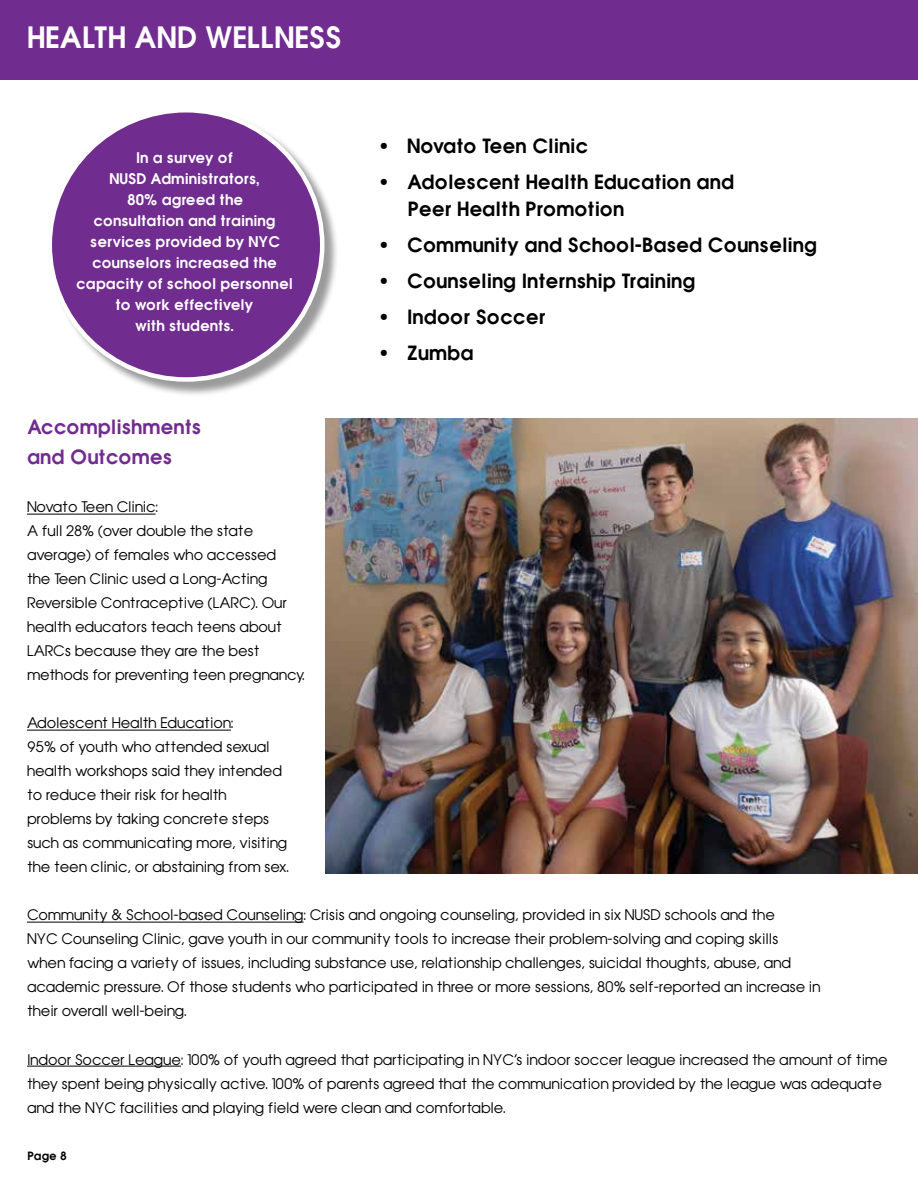
<style>
.page{position:relative;width:918px;height:1188px;background:#fff}
.page>*{position:absolute;margin:0;border:0;box-sizing:border-box;transform-origin:0 0}
.t1{font:27px "Avant Garde Demi";color:#fff}
.t2{font:18px/27px "Avant Garde Demi";color:#000}
.t3{font:18px/30px "Avant Garde Demi";color:#702c8e}
.t4{font:13.5px/24px "Avant Garde";letter-spacing:-.01em;color:#000}
.t5{font:13.5px/21px "Avant Garde Demi";color:#fff;text-align:center}
.t6{font:10.5px "Avant Garde Demi";color:#000}
</style>
<div class="page">
<div style="left:0;top:0;width:918px;height:80px;background:#702c8e"></div>
<div style="left:50px;top:110px;width:290px;height:287px;background:#000;opacity:.4"></div>
<div style="left:50px;top:110px;width:272px;height:269px;background:#702c8e;border-radius:50%"></div>
<hr style="left:27px;top:514px;width:129px;height:1px;background:#000">
<hr style="left:27px;top:730px;width:204px;height:1px;background:#000">
<hr style="left:27px;top:922px;width:277px;height:1px;background:#000">
<hr style="left:27px;top:1066px;width:154px;height:1px;background:#000">
<img style="left:325px;top:418px;width:593px;height:456px">
<h1 class="t1" style="left:27px;top:19px;width:316px">HEALTH AND WELLNESS</h1>
<p class="t5" style="left:76px;top:147px;width:218px">In a survey of<br>NUSD Administrators,<br>80% agreed the<br>consultation and training services provided by NYC counselors increased the capacity of school personnel to work effectively<br>with students.</p>
<h2 class="t2" style="left:380px;top:132px;width:210px">• Novato Teen Clinic</h2>
<h2 class="t2" style="left:408px;top:168px;width:328px;text-indent:-28px">• Adolescent Health Education and<br>Peer Health Promotion</h2>
<h2 class="t2" style="left:380px;top:231px;width:438px">• Community and School-Based Counseling</h2>
<h2 class="t2" style="left:380px;top:267px;width:317px">• Counseling Internship Training</h2>
<h2 class="t2" style="left:380px;top:303px;width:167px">• Indoor Soccer</h2>
<h2 class="t2" style="left:380px;top:339px;width:95px">• Zumba</h2>
<h2 class="t3" style="left:27px;top:412px;width:176px">Accomplishments and Outcomes</h2>
<p class="t4" style="left:27px;top:495px;width:279px">Novato Teen Clinic:<br>A full 28% (over double the state average) of females who accessed<br>the Teen Clinic used a Long-Acting Reversible Contraceptive (LARC). Our health educators teach teens about LARCs because they are the best methods for preventing teen pregnancy.</p>
<p class="t4" style="left:27px;top:711px;width:264px">Adolescent Health Education:<br>95% of youth who attended sexual health workshops said they intended to reduce their risk for health problems by taking concrete steps such as communicating more, visiting the teen clinic, or abstaining from sex.</p>
<p class="t4" style="left:27px;top:903px;width:795px">Community &amp; School-based Counseling: Crisis and ongoing counseling, provided in six NUSD schools and the<br>NYC Counseling Clinic, gave youth in our community tools to increase their problem-solving and coping skills<br>when facing a variety of issues, including substance use, relationship challenges, suicidal thoughts, abuse, and academic pressure. Of those students who participated in three or more sessions, 80% self-reported an increase in their overall well-being.</p>
<p class="t4" style="left:27px;top:1047px;width:862px">Indoor Soccer League: 100% of youth agreed that participating in NYC’s indoor soccer league increased the amount of time they spent being physically active. 100% of parents agreed that the communication provided by the league was adequate and the NYC facilities and playing field were clean and comfortable.</p>
<p class="t6" style="left:28px;top:1149px;width:41px">Page 8</p>
</div>
